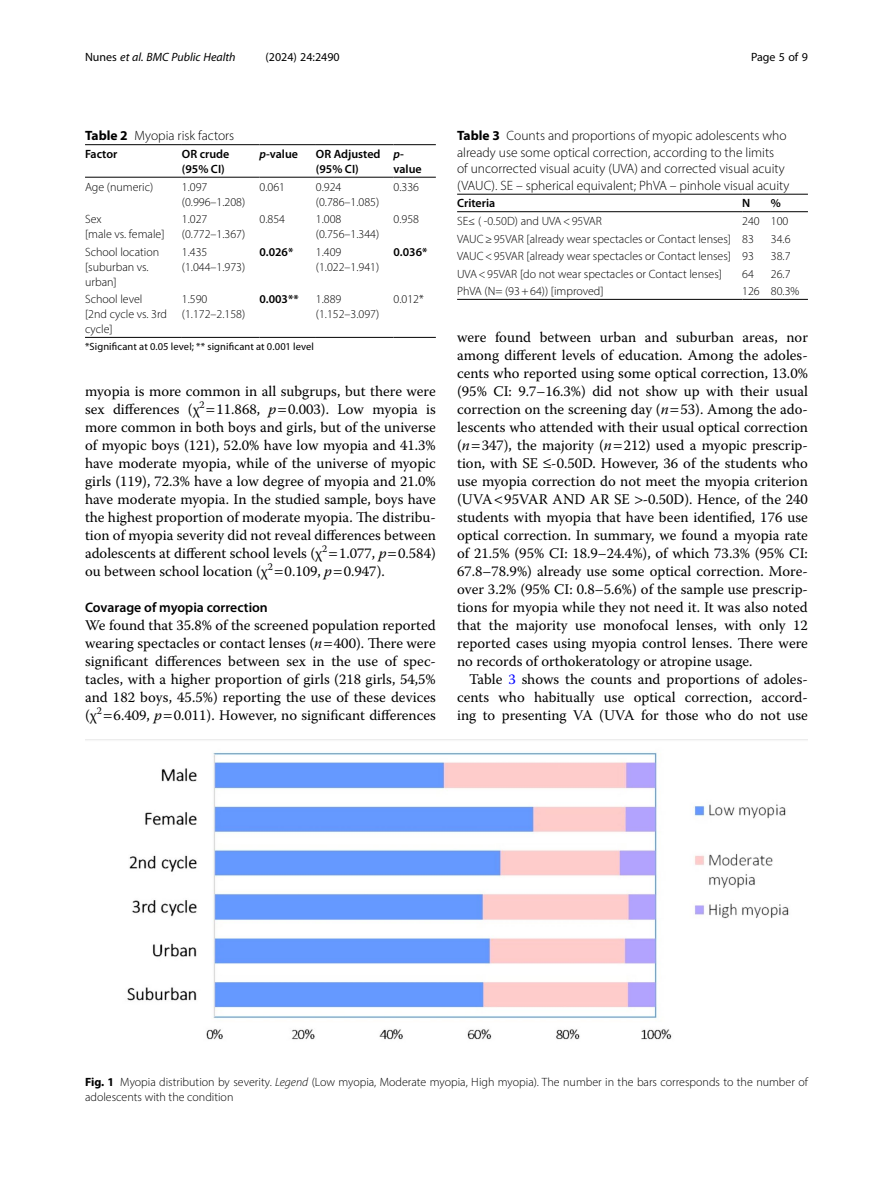
<style>
.page{position:relative;width:893px;height:1191px;background:#fff}
.page>*{position:absolute;margin:0;border:0;box-sizing:border-box;transform-origin:0 0}
.Body_Text{font:14.7px/18px "Warnock Pro";color:#000;text-align:justify}
.Body_Text_Indent{font:14.7px/18px "Warnock Pro";color:#000;text-align:justify}
.Head_2{font:600 13.8px "Myriad Pro";color:#000}
.Table_Caption{font:300 13.5px/16.5px "Myriad Pro";color:#000}
.Table_Body{font:300 12px/15px "Myriad Pro";color:#000}
.Figure_Caption{font:300 12px/15px "Myriad Pro";color:#000}
.Table_Head{font:600 12px/15px "Myriad Pro";color:#000}
.t1{font:italic 12px "Myriad Pro";color:#000}
.t2{font:12px "Myriad Pro";color:#000}
.Table_Body-2{font:600 12px "Myriad Pro";color:#000}
.Table_Footnote{font:10.5px "Myriad Pro";letter-spacing:.01em;color:#000}
.s1{font-style:normal}
.s2{font-weight:700}
.s3{font-style:italic}
.s4{color:#00f}
</style>
<div class="page">
<hr style="left:85px;top:177px;width:97px;height:1px;background:#000">
<hr style="left:182px;top:144px;width:78px;height:1px;background:#000">
<hr style="left:182px;top:177px;width:78px;height:1px;background:#000">
<hr style="left:260px;top:144px;width:56px;height:1px;background:#000">
<hr style="left:260px;top:177px;width:56px;height:1px;background:#000">
<hr style="left:316px;top:144px;width:78px;height:1px;background:#000">
<hr style="left:316px;top:177px;width:78px;height:1px;background:#000">
<hr style="left:394px;top:144px;width:42px;height:1px;background:#000">
<hr style="left:394px;top:177px;width:42px;height:1px;background:#000">
<hr style="left:182px;top:337px;width:78px;height:1px;background:#000">
<hr style="left:260px;top:337px;width:56px;height:1px;background:#000">
<hr style="left:316px;top:337px;width:78px;height:1px;background:#000">
<hr style="left:394px;top:337px;width:42px;height:1px;background:#000">
<hr style="left:85px;top:337px;width:97px;height:1px;background:#000">
<hr style="left:85px;top:144px;width:97px;height:1px;background:#000">
<hr style="left:457px;top:211px;width:285px;height:1px;background:#000">
<svg style="left:742px;top:194px;width:29px;height:1px"></svg>
<svg style="left:742px;top:211px;width:29px;height:1px"></svg>
<hr style="left:771px;top:194px;width:37px;height:1px;background:#000">
<hr style="left:771px;top:211px;width:37px;height:1px;background:#000">
<hr style="left:457px;top:299px;width:285px;height:1px;background:#000">
<svg style="left:742px;top:299px;width:29px;height:1px"></svg>
<hr style="left:771px;top:299px;width:37px;height:1px;background:#000">
<hr style="left:457px;top:194px;width:285px;height:1px;background:#000">
<img style="left:127px;top:752px;width:662px;height:288px">
<p class="t1" style="left:85px;top:50px;width:152px"><span class="s1">Nunes</span> et al. BMC Public Health</p>
<p class="t2" style="left:265px;top:50px;width:76px">(2024) 24:2490</p>
<p class="t2" style="left:751px;top:50px;width:58px">Page 5 of 9</p>
<p class="Table_Caption" style="left:85px;top:128px;width:151px"><span class="s2">Table 2</span> Myopia risk factors</p>
<p class="Table_Head" style="left:85px;top:146px;width:34px">Factor</p>
<p class="Table_Head" style="left:182px;top:146px;width:49px">OR crude (95% CI)</p>
<p class="Table_Head" style="left:260px;top:146px;width:40px"><span class="s3">p</span>-value</p>
<p class="Table_Head" style="left:316px;top:146px;width:66px">OR Adjusted (95% CI)</p>
<p class="Table_Head" style="left:394px;top:146px;width:30px"><span class="s3">p&shy;</span>value</p>
<p class="Table_Body" style="left:85px;top:179px;width:70px">Age (numeric)</p>
<p class="Table_Body" style="left:182px;top:179px;width:65px">1.097 (0.996–1.208)</p>
<p class="Table_Body" style="left:260px;top:179px;width:27px">0.061</p>
<p class="Table_Body" style="left:316px;top:179px;width:65px">0.924 (0.786–1.085)</p>
<p class="Table_Body" style="left:394px;top:179px;width:27px">0.336</p>
<p class="Table_Body" style="left:85px;top:211px;width:18px">Sex</p>
<p class="Table_Body" style="left:85px;top:226px;width:81px">[male vs. female]</p>
<p class="Table_Body" style="left:182px;top:211px;width:65px">1.027 (0.772–1.367)</p>
<p class="Table_Body" style="left:260px;top:211px;width:27px">0.854</p>
<p class="Table_Body" style="left:316px;top:211px;width:65px">1.008 (0.756–1.344)</p>
<p class="Table_Body" style="left:394px;top:211px;width:27px">0.958</p>
<p class="Table_Body" style="left:85px;top:244px;width:76px">School location [suburban vs. urban]</p>
<p class="Table_Body" style="left:182px;top:244px;width:65px">1.435 (1.044–1.973)</p>
<p class="Table_Body-2" style="left:260px;top:244px;width:35px">0.026*</p>
<p class="Table_Body" style="left:316px;top:244px;width:65px">1.409 (1.022–1.941)</p>
<p class="Table_Body-2" style="left:394px;top:244px;width:35px">0.036*</p>
<p class="Table_Body" style="left:85px;top:291px;width:59px">School level</p>
<p class="Table_Body" style="left:85px;top:306px;width:84px">[2nd cycle vs. 3rd cycle]</p>
<p class="Table_Body" style="left:182px;top:291px;width:65px">1.590 (1.172–2.158)</p>
<p class="Table_Body-2" style="left:260px;top:291px;width:41px">0.003**</p>
<p class="Table_Body" style="left:316px;top:291px;width:65px">1.889 (1.152–3.097)</p>
<p class="Table_Body" style="left:394px;top:291px;width:32px">0.012*</p>
<p class="Table_Footnote" style="left:85px;top:339px;width:231px">*Significant at 0.05 level; ** significant at 0.001 level</p>
<p class="Body_Text_Indent" style="left:85px;top:382px;width:352px">myopia is more common in all subgrups, but there were sex differences (χ<sup>2</sup> 11.868, <span class="s3">p</span> 0.003). Low myopia is more common in both boys and girls, but of the universe of myopic boys (121), 52.0% have low myopia and 41.3% have moderate myopia, while of the universe of myopic girls (119), 72.3% have a low degree of myopia and 21.0% have moderate myopia. In the studied sample, boys have the highest proportion of moderate myopia. The distribu&shy;tion of myopia severity did not reveal differences between adolescents at different school levels (χ<sup>2</sup> 1.077, <span class="s3">p</span> 0.584) ou between school location (χ<sup>2</sup> 0.109, <span class="s3">p</span> 0.947).</p>
<p class="Head_2" style="left:85px;top:599px;width:184px">Covarage of myopia correction</p>
<p class="Body_Text" style="left:85px;top:616px;width:352px">We found that 35.8% of the screened population reported wearing spectacles or contact lenses (<span class="s3">n</span> 400). There were significant differences between sex in the use of spec&shy;tacles, with a higher proportion of girls (218 girls, 54,5% and 182 boys, 45.5%) reporting the use of these devices (χ<sup>2</sup> 6.409, <span class="s3">p</span> 0.011). However, no significant differences</p>
<p class="Table_Caption" style="left:457px;top:128px;width:334px"><span class="s2">Table 3</span> Counts and proportions of myopic adolescents who already use some optical correction, according to the limits<br>of uncorrected visual acuity (UVA) and corrected visual acuity (VAUC). SE – spherical equivalent; PhVA – pinhole visual acuity</p>
<p class="Table_Head" style="left:457px;top:196px;width:40px">Criteria</p>
<p class="Table_Head" style="left:742px;top:196px;width:10px">N</p>
<p class="Table_Head" style="left:771px;top:196px;width:12px">%</p>
<p class="Table_Body" style="left:457px;top:213px;width:146px">SE≤ ( -0.50D) and UVA&lt;95VAR</p>
<p class="Table_Body" style="left:742px;top:213px;width:19px">240</p>
<p class="Table_Body" style="left:771px;top:213px;width:19px">100</p>
<p class="Table_Body" style="left:457px;top:231px;width:275px">VAUC≥95VAR [already wear spectacles or Contact lenses]</p>
<p class="Table_Body" style="left:742px;top:231px;width:13px">83</p>
<p class="Table_Body" style="left:771px;top:231px;width:21px">34.6</p>
<p class="Table_Body" style="left:457px;top:248px;width:275px">VAUC&lt;95VAR [already wear spectacles or Contact lenses]</p>
<p class="Table_Body" style="left:742px;top:248px;width:13px">93</p>
<p class="Table_Body" style="left:771px;top:248px;width:21px">38.7</p>
<p class="Table_Body" style="left:457px;top:266px;width:266px">UVA&lt;95VAR [do not wear spectacles or Contact lenses]</p>
<p class="Table_Body" style="left:742px;top:266px;width:13px">64</p>
<p class="Table_Body" style="left:771px;top:266px;width:21px">26.7</p>
<p class="Table_Body" style="left:457px;top:283px;width:148px">PhVA (N= (93+64)) [improved]</p>
<p class="Table_Body" style="left:742px;top:283px;width:19px">126</p>
<p class="Table_Body" style="left:771px;top:283px;width:30px">80.3%</p>
<p class="Body_Text" style="left:457px;top:328px;width:352px">were found between urban and suburban areas, nor among different levels of education. Among the adoles&shy;cents who reported using some optical correction, 13.0% (95% CI: 9.7–16.3%) did not show up with their usual correction on the screening day (<span class="s3">n</span> 53). Among the ado&shy;lescents who attended with their usual optical correction (<span class="s3">n</span> 347), the majority (<span class="s3">n</span> 212) used a myopic prescrip&shy;tion, with SE ≤-0.50D. However, 36 of the students who use myopia correction do not meet the myopia criterion (UVA 95VAR AND AR SE -0.50D). Hence, of the 240 students with myopia that have been identified, 176 use optical correction. In summary, we found a myopia rate of 21.5% (95% CI: 18.9–24.4%), of which 73.3% (95% CI:<br>67.8–78.9%) already use some optical correction. More&shy;over 3.2% (95% CI: 0.8–5.6%) of the sample use prescrip&shy;tions for myopia while they not need it. It was also noted that the majority use monofocal lenses, with only 12 reported cases using myopia control lenses. There were no records of orthokeratology or atropine usage.</p>
<p class="Body_Text_Indent" style="left:457px;top:670px;width:352px;text-indent:12px">Table <span class="s4">3</span> shows the counts and proportions of adoles&shy;cents who habitually use optical correction, accord&shy;ing to presenting VA (UVA for those who do not use</p>
<p class="Figure_Caption" style="left:85px;top:1074px;width:724px"><span class="s2">Fig. 1</span> Myopia distribution by severity. <span class="s3">Legend</span> (Low myopia, Moderate myopia, High myopia). The number in the bars corresponds to the number of adolescents with the condition</p>
</div>
